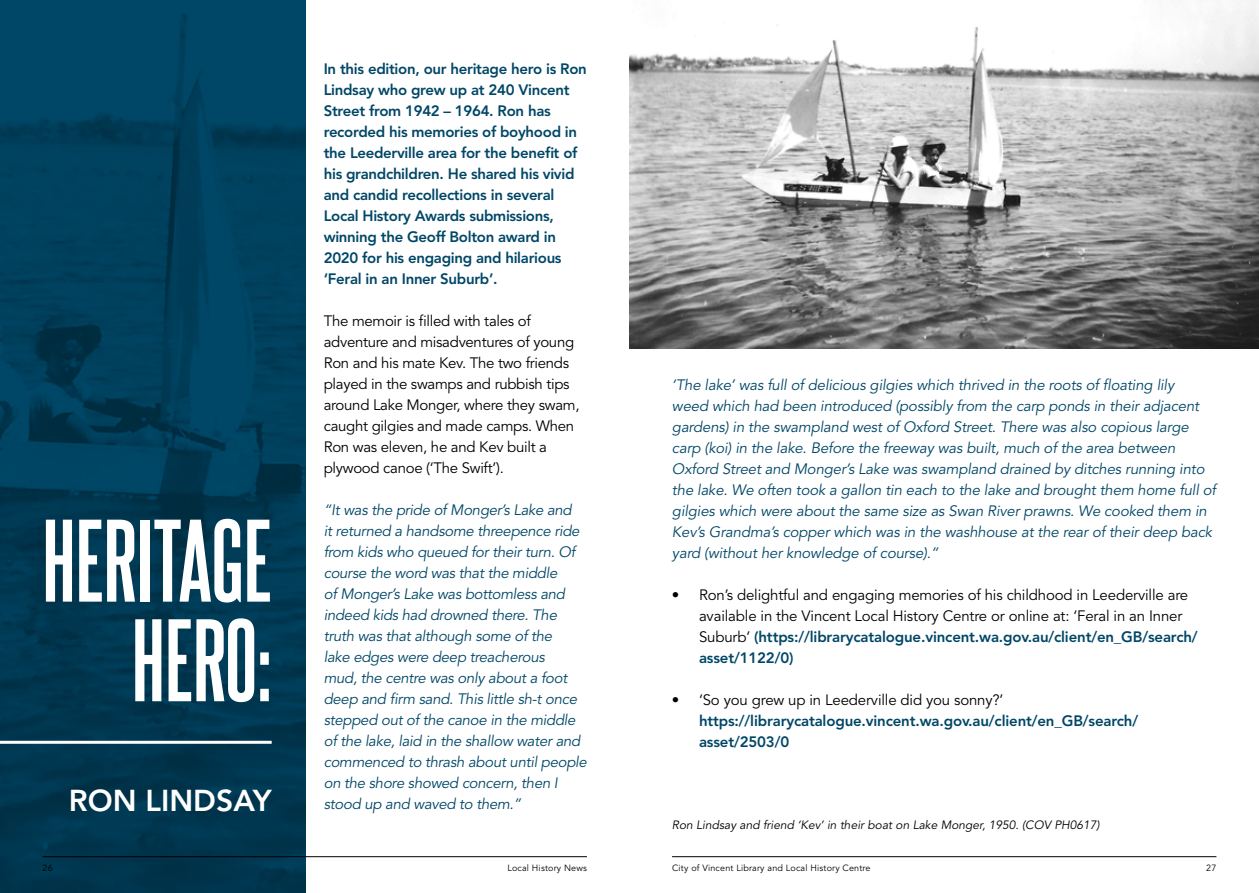
<style>
.page{position:relative;width:1259px;height:893px;background:#fff}
.page>*{position:absolute;margin:0;border:0;box-sizing:border-box;transform-origin:0 0}
.t1{font:700 99.6px/99.6px "Steelfish Rg";color:#fff;text-align:right}
.t2{font:800 30px "Avenir LT Std";color:#fff}
.t3{font:italic 15px/21px "Avenir LT Std";letter-spacing:-.01em;color:#004767}
.t4{font:15px/21px "Avenir LT Std";letter-spacing:-.02em;color:#000}
.t5{font:800 15px/21px "Avenir LT Std";letter-spacing:-.02em;color:#004767}
.t6{font:italic 12px "Avenir LT Std";color:#000}
.t7{font:9px "Avenir LT Std";letter-spacing:.02em;color:#000}
.s1{font-weight:800;color:#004767}
</style>
<div class="page">
<img style="left:0;top:0;width:306px;height:893px">
<hr style="left:0;top:741px;width:272px;height:3px;background:#fff">
<img style="left:629px;top:0;width:630px;height:348px">
<hr style="left:672px;top:856px;width:544px;height:1px;background:#000">
<hr style="left:43px;top:856px;width:544px;height:1px;background:#000">
<h1 class="t1" style="left:42px;top:508px;width:231px">HERITAGE<br>HERO:</h1>
<h2 class="t2" style="left:69px;top:783px;width:204px">RON LINDSAY</h2>
<p class="t5" style="left:324px;top:59px;width:264px">In this edition, our heritage hero is Ron Lindsay who grew up at 240 Vincent Street from 1942 – 1964. Ron has recorded his memories of boyhood in the Leederville area for the benefit of his grandchildren. He shared his vivid and candid recollections in several Local History Awards submissions, winning the Geoff Bolton award in 2020 for his engaging and hilarious ‘Feral in an Inner Suburb’.</p>
<p class="t4" style="left:324px;top:311px;width:257px">The memoir is filled with tales of adventure and misadventures of young Ron and his mate Kev. The two friends played in the swamps and rubbish tips around Lake Monger, where they swam, caught gilgies and made camps. When Ron was eleven, he and Kev built a plywood canoe (‘The Swift’).</p>
<p class="t3" style="left:324px;top:500px;width:265px">“It was the pride of Monger’s Lake and<br>it returned a handsome threepence ride from kids who queued for their turn. Of course the word was that the middle<br>of Monger’s Lake was bottomless and indeed kids had drowned there. The truth was that although some of the<br>lake edges were deep treacherous<br>mud, the centre was only about a foot deep and firm sand. This little sh-t once stepped out of the canoe in the middle of the lake, laid in the shallow water and commenced to thrash about until people on the shore showed concern, then I stood up and waved to them.”</p>
<p class="t3" style="left:672px;top:375px;width:545px">‘The lake’ was full of delicious gilgies which thrived in the roots of floating lily<br>weed which had been introduced (possibly from the carp ponds in their adjacent gardens) in the swampland west of Oxford Street. There was also copious large carp (koi) in the lake. Before the freeway was built, much of the area between Oxford Street and Monger’s Lake was swampland drained by ditches running into the lake. We often took a gallon tin each to the lake and brought them home full of gilgies which were about the same size as Swan River prawns. We cooked them in Kev’s Grandma’s copper which was in the washhouse at the rear of their deep back yard (without her knowledge of course).”</p>
<p class="t4" style="left:699px;top:585px;width:500px;text-indent:-27px">• Ron’s delightful and engaging memories of his childhood in Leederville are available in the Vincent Local History Centre or online at: ‘Feral in an Inner Suburb’ <span class="s1">(https://librarycatalogue.vincent.wa.gov.au/client/en_GB/search/ asset/1122/0)</span></p>
<p class="t4" style="left:672px;top:690px;width:333px">• ‘So you grew up in Leederville did you sonny?’</p>
<p class="t5" style="left:699px;top:710px;width:441px">https://librarycatalogue.vincent.wa.gov.au/client/en_GB/search/ asset/2503/0</p>
<p class="t6" style="left:672px;top:818px;width:429px">Ron Lindsay and friend ‘Kev’ in their boat on Lake Monger, 1950. (COV PH0617)</p>
<p class="t7" style="left:43px;top:862px;width:12px">26</p>
<p class="t7" style="left:507px;top:862px;width:81px">Local History News</p>
<p class="t7" style="left:672px;top:862px;width:200px">City of Vincent Library and Local History Centre</p>
<p class="t7" style="left:1206px;top:862px;width:12px">27</p>
</div>
